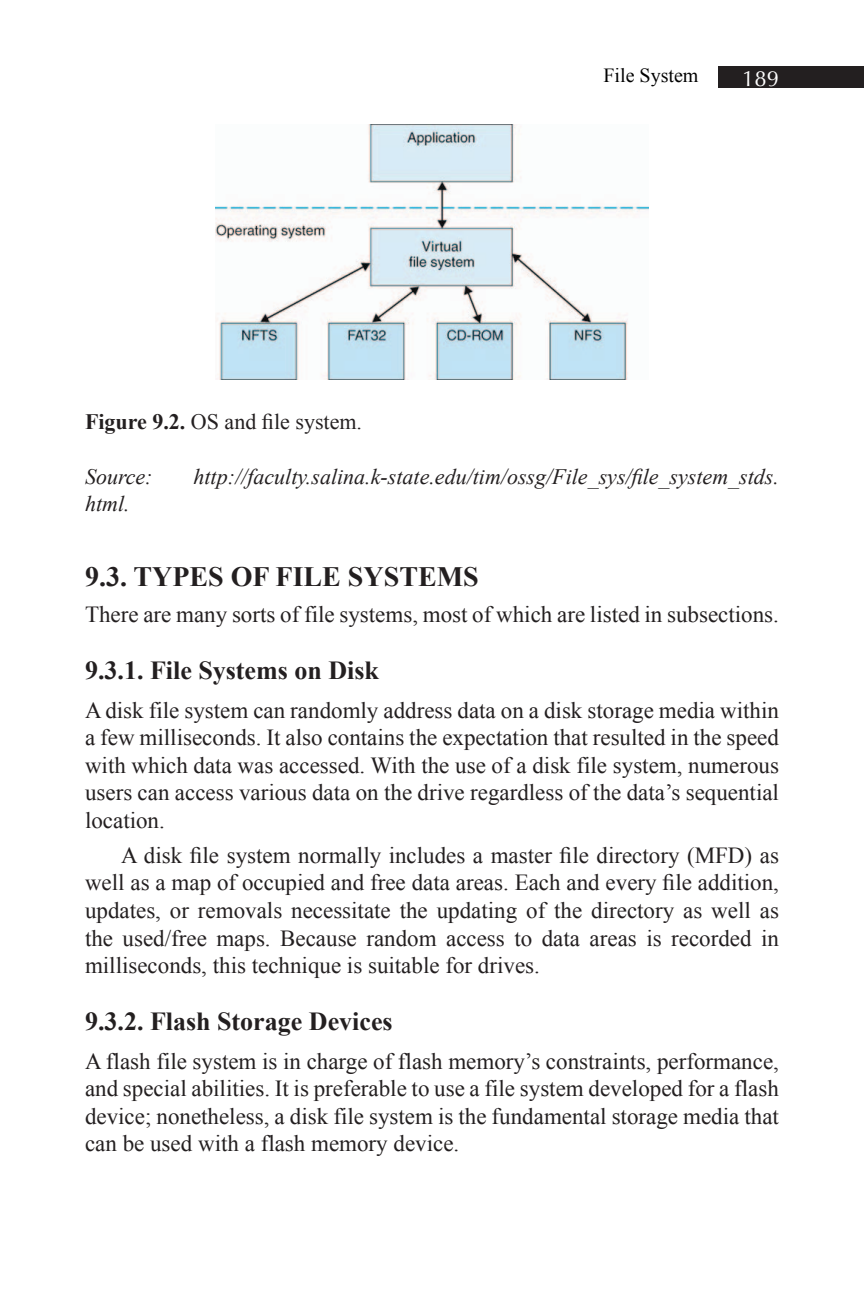
<style>
.page{position:relative;width:864px;height:1296px;background:#fff}
.page>*{position:absolute;margin:0;border:0;box-sizing:border-box;transform-origin:0 0}
.t1{font:700 28px "Times New Roman";color:#231f20}
.t2{font:700 26px "Times New Roman";color:#231f20}
.t3{font:23px/27.6px "Times New Roman";color:#231f20;text-align:justify}
.t4{font:italic 22px "Times New Roman";color:#231f20}
.t5{font:22px "Times New Roman";color:#231f20}
.t6{font:22px "Optima";color:#fff}
.t7{font:20px "Times New Roman";color:#000}
.s1{font-weight:700}
</style>
<div class="page">
<div style="left:718px;top:66px;width:146px;height:22px;background:#231f20"></div>
<img style="left:216px;top:125px;width:432px;height:254px">
<p class="t7" style="left:603px;top:61px;width:97px">File System</p>
<p class="t6" style="left:742px;top:66px;width:38px">189</p>
<p class="t5" style="left:85px;top:407px;width:279px"><span class="s1">Figure 9.2.</span> OS and file system.</p>
<p class="t4" style="left:85px;top:462px;width:69px">Source:</p>
<p class="t4" style="left:194px;top:462px;width:587px">http://faculty.salina.k-state.edu/tim/ossg/File_sys/file_system_stds.</p>
<p class="t4" style="left:85px;top:488px;width:46px">html.</p>
<p class="t1" style="left:85px;top:557px;width:395px">9.3. TYPES OF FILE SYSTEMS</p>
<p class="t3" style="left:85px;top:600px;width:695px">There are many sorts of file systems, most of which are listed in subsections.</p>
<p class="t2" style="left:85px;top:652px;width:295px">9.3.1. File Systems on Disk</p>
<p class="t3" style="left:85px;top:696px;width:695px">A disk file system can randomly address data on a disk storage media within a few milliseconds. It also contains the expectation that resulted in the speed with which data was accessed. With the use of a disk file system, numerous users can access various data on the drive regardless of the data’s sequential location.</p>
<p class="t3" style="left:85px;top:841px;width:695px;text-indent:36px">A disk file system normally includes a master file directory (MFD) as well as a map of occupied and free data areas. Each and every file addition, updates, or removals necessitate the updating of the directory as well as the used/free maps. Because random access to data areas is recorded in milliseconds, this technique is suitable for drives.</p>
<p class="t2" style="left:85px;top:1003px;width:309px">9.3.2. Flash Storage Devices</p>
<p class="t3" style="left:85px;top:1047px;width:695px">A flash file system is in charge of flash memory’s constraints, performance, and special abilities. It is preferable to use a file system developed for a flash device; nonetheless, a disk file system is the fundamental storage media that can be used with a flash memory device.</p>
</div>
